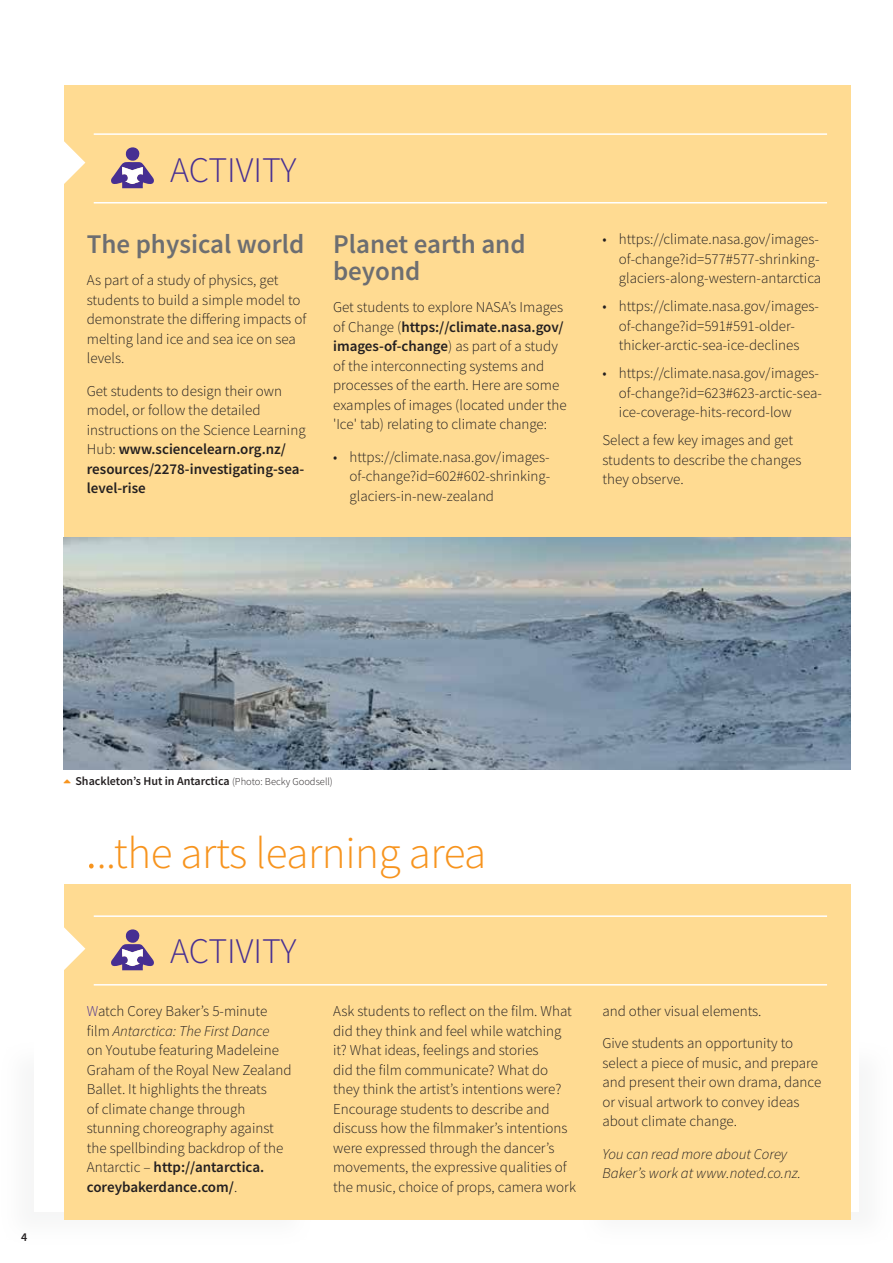
<style>
.page{position:relative;width:893px;height:1263px;background:#fff}
.page>*{position:absolute;margin:0;border:0;box-sizing:border-box;transform-origin:0 0}
.t1{font:300 45px "Source Sans Pro";letter-spacing:-.01em;color:#f7941e}
.t2{font:300 36px "Source Sans Pro";color:#472f92}
.t3{font:600 27px/27px "Source Sans Pro";color:#6d6e71}
.t4{font:300 15px/19.5px "Source Sans Pro";color:#231f20}
.t5{font:italic 300 15px/19.5px "Source Sans Pro";color:#231f20}
.t6{font:600 12px "Source Sans Pro";color:#231f20}
.s1{font-weight:600}
.s2{color:#f7941e}
.s3{font-weight:300;font-size:10.5px}
.s4{font-size:54px}
.s5{color:#472f92}
.s6{font-style:italic}
</style>
<div class="page">
<div style="left:64px;top:85px;width:786px;height:685px;background:#ffdb92"></div>
<div style="left:64px;top:884px;width:786px;height:336px;background:#ffdb92"></div>
<svg style="left:64px;top:141px;width:21px;height:43px"></svg>
<svg style="left:64px;top:927px;width:21px;height:43px"></svg>
<hr style="left:94px;top:133px;width:733px;height:2px;background:#fff">
<hr style="left:94px;top:915px;width:733px;height:2px;background:#fff">
<hr style="left:94px;top:202px;width:733px;height:1px;background:#fff">
<hr style="left:94px;top:984px;width:733px;height:1px;background:#fff">
<svg style="left:111px;top:147px;width:42px;height:41px"></svg>
<svg style="left:111px;top:929px;width:42px;height:41px"></svg>
<img style="left:64px;top:538px;width:786px;height:232px">
<h2 class="t2" style="left:170px;top:148px;width:128px">ACTIVITY</h2>
<h3 class="t3" style="left:87px;top:230px;width:219px">The physical world</h3>
<p class="t4" style="left:87px;top:271px;width:221px">As part of a study of physics, get students to build a simple model to demonstrate the differing impacts of melting land ice and sea ice on sea levels.</p>
<p class="t4" style="left:87px;top:381px;width:220px">Get students to design their own model, or follow the detailed instructions on the Science Learning<br>Hub: <span class="s1">www.sciencelearn.org.nz/ resources/2278-investigating-sea&shy;level-rise</span></p>
<h3 class="t3" style="left:333px;top:230px;width:194px">Planet earth and beyond</h3>
<p class="t4" style="left:333px;top:298px;width:235px">Get students to explore NASA’s Images of Change (<span class="s1">https://climate.nasa.gov/ images-of-change</span>) as part of a study of the interconnecting systems and processes of the earth. Here are some examples of images (located under the 'Ice' tab) relating to climate change:</p>
<p class="t4" style="left:350px;top:447px;width:202px;text-align:justify;text-indent:-16px">• https://climate.nasa.gov/images&shy;of-change?id=602#602-shrinking&shy;glaciers-in-new-zealand</p>
<p class="t4" style="left:619px;top:229px;width:204px;text-indent:-16px">• https://climate.nasa.gov/images&shy;of-change?id=577#577-shrinking&shy;glaciers-along-western-antarctica</p>
<p class="t4" style="left:602px;top:296px;width:218px;text-align:center">• https://climate.nasa.gov/images&shy;of-change?id=591#591-older&shy;thicker-arctic-sea-ice-declines</p>
<p class="t4" style="left:619px;top:363px;width:204px;text-indent:-16px">• https://climate.nasa.gov/images&shy;of-change?id=623#623-arctic-sea&shy;ice-coverage-hits-record-low</p>
<p class="t4" style="left:602px;top:430px;width:201px">Select a few key images and get students to describe the changes they observe.</p>
<p class="t6" style="left:21px;top:1229px;width:8px">4</p>
<p class="t6" style="left:64px;top:773px;width:271px"><span class="s2">➢</span> Shackleton’s Hut in Antarctica <span class="s3">(Photo: Becky Goodsell)</span></p>
<h1 class="t1" style="left:85px;top:825px;width:402px"><span class="s4">.</span>..the arts learning area</h1>
<h2 class="t2" style="left:170px;top:928px;width:128px">ACTIVITY</h2>
<p class="t4" style="left:87px;top:1001px;width:206px"><span class="s5">W</span>atch Corey Baker’s 5-minute film <span class="s6">Antarctica: The First Dance<br></span>on Youtube featuring Madeleine<br>Graham of the Royal New Zealand<br>Ballet. It highlights the threats<br>of climate change through stunning choreography against the spellbinding backdrop of the<br>Antarctic – <span class="s1">http://antarctica. coreybakerdance.com/</span>.</p>
<p class="t4" style="left:333px;top:1001px;width:244px">Ask students to reflect on the film. What did they think and feel while watching it? What ideas, feelings and stories<br>did the film communicate? What do they think the artist’s intentions were?<br>Encourage students to describe and discuss how the filmmaker’s intentions were expressed through the dancer’s movements, the expressive qualities of the music, choice of props, camera work</p>
<p class="t4" style="left:602px;top:995px;width:192px;line-height:32.2px">and other visual elements.<br>Give students an opportunity to</p>
<p class="t4" style="left:602px;top:1053px;width:220px">select a piece of music, and prepare and present their own drama, dance or visual artwork to convey ideas about climate change.</p>
<p class="t5" style="left:602px;top:1144px;width:200px">You can read more about Corey<br>Baker’s work at www.noted.co.nz.</p>
</div>
